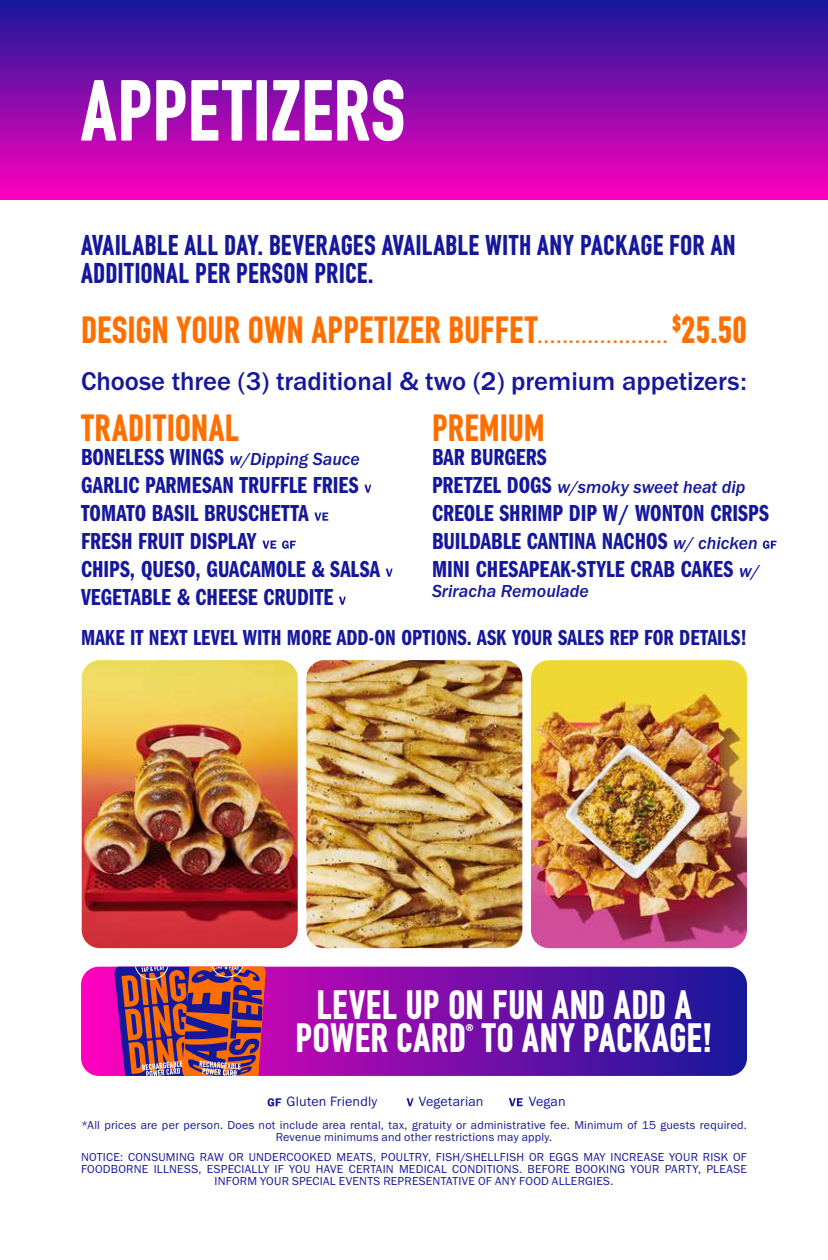
<style>
.page{position:relative;width:828px;height:1260px;background:#fff}
.page>*{position:absolute;margin:0;border:0;box-sizing:border-box;transform-origin:0 0}
.t1{font:81.8px "DIN Buster";color:#fff}
.t2{font:39px/33.6px "DIN Buster";letter-spacing:.005em;color:#fff;text-align:center}
.t3{font:36px "DIN Buster";letter-spacing:.005em;color:#ff6f00}
.t4{font:27.2px/27.4px "DIN Buster";letter-spacing:.01em;color:#15189a}
.t5{font:500 26.6px "Franklin Gothic URW";color:#15189a}
.t6{font:24px/28px "Franklin Gothic URW Com Dem";color:#15189a}
.t7{font:22.6px "Franklin Gothic URW Com Dem";color:#15189a}
.t8{font:18px "Franklin Gothic URW Med Ita";color:#15189a}
.t9{font:14px "Franklin Gothic URW Boo";letter-spacing:.015em;color:#15189a}
.t10{font:12px/12px "Franklin Gothic URW Boo";letter-spacing:.02em;color:#15189a;text-align:center}
.t11{font:9.4px "DIN Buster";color:#fff}
.s1{font-size:20px}
.s2{font-family:"Franklin Gothic URW Com Dem";font-size:24px}
.s3{font-family:"Franklin Gothic URW Med Ita";font-size:18px}
</style>
<div class="page">
<div style="left:0;top:0;width:828px;height:199px;background:linear-gradient(to bottom,#17189a,#ff00bd)"></div>
<svg style="left:763px;top:541px;width:14px;height:8px"></svg>
<svg style="left:364px;top:485px;width:7px;height:8px"></svg>
<svg style="left:314px;top:513px;width:14px;height:8px"></svg>
<svg style="left:262px;top:541px;width:14px;height:8px"></svg>
<svg style="left:282px;top:541px;width:14px;height:8px"></svg>
<svg style="left:386px;top:569px;width:7px;height:8px"></svg>
<svg style="left:339px;top:597px;width:7px;height:8px"></svg>
<svg style="left:268px;top:1098px;width:13px;height:8px"></svg>
<svg style="left:407px;top:1098px;width:6px;height:8px"></svg>
<svg style="left:509px;top:1098px;width:14px;height:8px"></svg>
<svg style="left:81px;top:967px;width:666px;height:109px;background:#750fa8"></svg>
<svg style="left:114px;top:967px;width:152px;height:109px;background:#95475a"></svg>
<img style="left:82px;top:660px;width:216px;height:288px">
<img style="left:531px;top:660px;width:216px;height:288px">
<img style="left:306px;top:660px;width:216px;height:288px">
<h1 class="t1" style="left:81px;top:62px;width:326px">APPETIZERS</h1>
<h3 class="t4" style="left:81px;top:232px;width:656px">AVAILABLE ALL DAY. BEVERAGES AVAILABLE WITH ANY PACKAGE FOR AN<br>ADDITIONAL PER PERSON PRICE.</h3>
<h3 class="t3" style="left:81px;top:308px;width:667px">DESIGN YOUR OWN APPETIZER BUFFET<span class="s1">.....................</span> <sup>$</sup>25.50</h3>
<h3 class="t5" style="left:81px;top:365px;width:668px">Choose three (3) traditional &amp; two (2) premium appetizers:</h3>
<h3 class="t3" style="left:432px;top:406px;width:114px">PREMIUM</h3>
<h3 class="t6" style="left:432px;top:441px;width:116px">BAR BURGERS</h3>
<h3 class="t8" style="left:432px;top:476px;width:315px"><span class="s2">PRETZEL DOGS</span> w/smoky sweet heat dip</h3>
<h3 class="t6" style="left:432px;top:497px;width:338px">CREOLE SHRIMP DIP W/ WONTON CRISPS<br>BUILDABLE CANTINA NACHOS <span class="s3">w/ chicken<br></span>MINI CHESAPEAK-STYLE CRAB CAKES <span class="s3">w/</span></h3>
<h3 class="t8" style="left:432px;top:580px;width:158px">Sriracha Remoulade</h3>
<h3 class="t3" style="left:81px;top:406px;width:160px">TRADITIONAL</h3>
<h3 class="t8" style="left:81px;top:448px;width:280px"><span class="s2">BONELESS WINGS</span> w/Dipping Sauce</h3>
<h3 class="t6" style="left:81px;top:469px;width:301px">GARLIC PARMESAN TRUFFLE FRIES<br>TOMATO BASIL BRUSCHETTA<br>FRESH FRUIT DISPLAY<br>CHIPS, QUESO, GUACAMOLE &amp; SALSA<br>VEGETABLE &amp; CHEESE CRUDITE</h3>
<h3 class="t7" style="left:81px;top:622px;width:668px">MAKE IT NEXT LEVEL WITH MORE ADD-ON OPTIONS. ASK YOUR SALES REP FOR DETAILS!</h3>
<h2 class="t2" style="left:296px;top:988px;width:419px">LEVEL UP ON FUN AND ADD A<br>POWER CARD TO ANY PACKAGE!</h2>
<p class="t11" style="left:466px;top:1022px;width:9px">®</p>
<p class="t9" style="left:287px;top:1093px;width:92px">Gluten Friendly</p>
<p class="t9" style="left:419px;top:1093px;width:66px">Vegetarian</p>
<p class="t9" style="left:529px;top:1093px;width:39px">Vegan</p>
<p class="t10" style="left:81px;top:1118px;width:667px">*All prices are per person. Does not include area rental, tax, gratuity or administrative fee. Minimum of 15 guests required.<br>Revenue minimums and other restrictions may apply.</p>
<p class="t10" style="left:81px;top:1150px;width:668px">NOTICE: CONSUMING RAW OR UNDERCOOKED MEATS, POULTRY, FISH/SHELLFISH OR EGGS MAY INCREASE YOUR RISK OF<br>FOODBORNE ILLNESS, ESPECIALLY IF YOU HAVE CERTAIN MEDICAL CONDITIONS. BEFORE BOOKING YOUR PARTY, PLEASE<br>INFORM YOUR SPECIAL EVENTS REPRESENTATIVE OF ANY FOOD ALLERGIES.</p>
</div>
